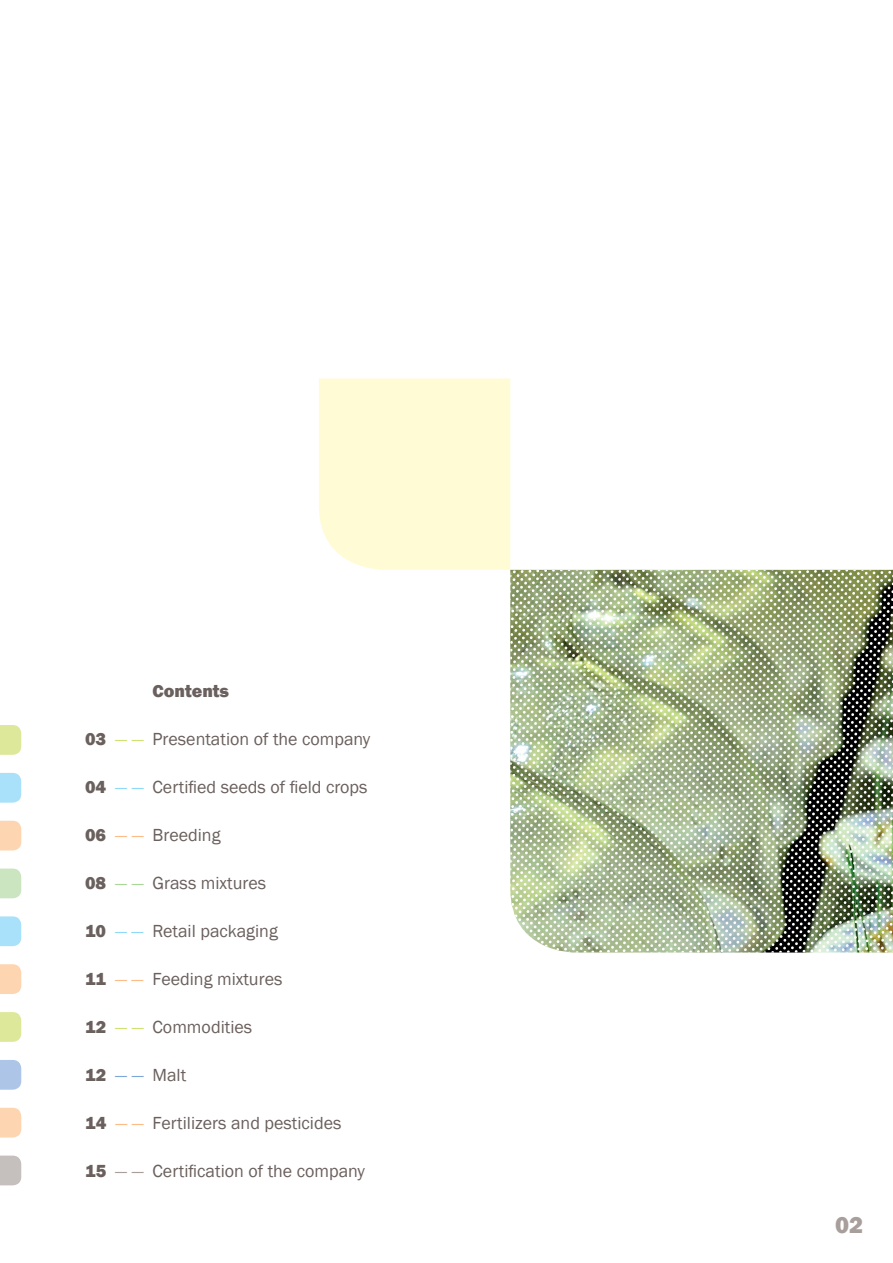
<style>
.page{position:relative;width:893px;height:1263px;background:#fff}
.page>*{position:absolute;margin:0;border:0;box-sizing:border-box;transform-origin:0 0}
.t1{font:800 24px "Franklin Gothic";color:#a89f9d}
.t2{font:18px "Franklin Gothic";color:#6a605d}
.t3{font:800 18px "Franklin Gothic";color:#6a605d}
.s1{font-weight:800}
.s2{color:#d1e073}
.s3{color:#8ed8f8}
.s4{color:#fcbc86}
.s5{color:#abd69b}
.s6{color:#7da7d8}
.s7{color:#a89f9d}
</style>
<div class="page">
<svg style="left:0;top:725px;width:21px;height:30px"></svg>
<svg style="left:0;top:773px;width:21px;height:30px"></svg>
<svg style="left:0;top:821px;width:21px;height:29px"></svg>
<svg style="left:0;top:868px;width:21px;height:30px"></svg>
<svg style="left:0;top:916px;width:21px;height:30px"></svg>
<svg style="left:0;top:964px;width:21px;height:30px"></svg>
<svg style="left:0;top:1012px;width:21px;height:30px"></svg>
<svg style="left:0;top:1060px;width:21px;height:30px"></svg>
<svg style="left:0;top:1108px;width:21px;height:29px"></svg>
<svg style="left:0;top:1155px;width:21px;height:30px"></svg>
<svg style="left:510px;top:590px;width:383px;height:322px;background:#acba92"></svg>
<svg style="left:514px;top:594px;width:379px;height:328px;background:#acba92"></svg>
<svg style="left:518px;top:598px;width:375px;height:330px;background:#acbb94"></svg>
<svg style="left:525px;top:605px;width:368px;height:331px;background:#aab891"></svg>
<svg style="left:529px;top:609px;width:364px;height:330px;background:#a9b78f"></svg>
<svg style="left:533px;top:613px;width:360px;height:329px;background:#acbb93"></svg>
<svg style="left:540px;top:620px;width:353px;height:326px;background:#aab991"></svg>
<svg style="left:544px;top:624px;width:349px;height:323px;background:#a9b890"></svg>
<svg style="left:548px;top:628px;width:345px;height:321px;background:#aab992"></svg>
<svg style="left:555px;top:635px;width:338px;height:316px;background:#a8b892"></svg>
<svg style="left:559px;top:639px;width:334px;height:313px;background:#a6b690"></svg>
<svg style="left:563px;top:643px;width:330px;height:309px;background:#a7b590"></svg>
<svg style="left:567px;top:647px;width:326px;height:305px;background:#a7b690"></svg>
<svg style="left:570px;top:651px;width:323px;height:301px;background:#abba94"></svg>
<svg style="left:574px;top:654px;width:319px;height:298px;background:#aab993"></svg>
<svg style="left:578px;top:658px;width:315px;height:294px;background:#abba94"></svg>
<svg style="left:582px;top:662px;width:311px;height:290px;background:#a9b893"></svg>
<svg style="left:585px;top:666px;width:308px;height:286px;background:#abba94"></svg>
<svg style="left:589px;top:669px;width:304px;height:283px;background:#a8b791"></svg>
<svg style="left:593px;top:673px;width:300px;height:279px;background:#a8b690"></svg>
<svg style="left:597px;top:677px;width:296px;height:275px;background:#a8b68f"></svg>
<svg style="left:601px;top:681px;width:292px;height:271px;background:#a8b68f"></svg>
<svg style="left:604px;top:684px;width:289px;height:268px;background:#a5b38d"></svg>
<svg style="left:608px;top:688px;width:285px;height:264px;background:#a3b18c"></svg>
<svg style="left:612px;top:692px;width:281px;height:260px;background:#a3b08c"></svg>
<svg style="left:616px;top:696px;width:277px;height:256px;background:#a4b18d"></svg>
<svg style="left:619px;top:699px;width:274px;height:253px;background:#a5b28f"></svg>
<svg style="left:623px;top:703px;width:270px;height:249px;background:#a5b28f"></svg>
<svg style="left:627px;top:707px;width:266px;height:245px;background:#a4b28e"></svg>
<svg style="left:631px;top:711px;width:262px;height:241px"></svg>
<svg style="left:634px;top:714px;width:259px;height:238px;background:#a3b18e"></svg>
<svg style="left:638px;top:718px;width:255px;height:234px;background:#a3b18f"></svg>
<svg style="left:642px;top:722px;width:251px;height:230px;background:#a3b08f"></svg>
<svg style="left:646px;top:726px;width:247px;height:226px"></svg>
<svg style="left:649px;top:729px;width:244px;height:223px;background:#a5b392"></svg>
<svg style="left:653px;top:733px;width:240px;height:219px;background:#a5b393"></svg>
<svg style="left:657px;top:737px;width:236px;height:215px;background:#a6b495"></svg>
<svg style="left:661px;top:741px;width:232px;height:211px"></svg>
<svg style="left:664px;top:744px;width:229px;height:208px;background:#a6b498"></svg>
<svg style="left:668px;top:748px;width:225px;height:204px;background:#a6b499"></svg>
<img style="left:672px;top:752px;width:221px;height:200px">
<div style="left:319px;top:378px;width:191px;height:192px;background:#fffcd5"></div>
<p class="t3" style="left:153px;top:680px;width:78px">Contents</p>
<p class="t2" style="left:85px;top:728px;width:287px"><span class="s1">03</span> <span class="s2">— —</span> Presentation of the company</p>
<p class="t2" style="left:85px;top:776px;width:284px"><span class="s1">04</span> <span class="s3">— —</span> Certified seeds of field crops</p>
<p class="t2" style="left:85px;top:824px;width:137px"><span class="s1">06</span> <span class="s4">— —</span> Breeding</p>
<p class="t2" style="left:85px;top:872px;width:183px"><span class="s1">08</span> <span class="s5">— —</span> Grass mixtures</p>
<p class="t2" style="left:85px;top:920px;width:194px"><span class="s1">10</span> <span class="s3">— —</span> Retail packaging</p>
<p class="t2" style="left:85px;top:968px;width:199px"><span class="s1">11</span> <span class="s4">— —</span> Feeding mixtures</p>
<p class="t2" style="left:85px;top:1016px;width:169px"><span class="s1">12</span> <span class="s2">— —</span> Commodities</p>
<p class="t2" style="left:85px;top:1064px;width:103px"><span class="s1">12</span> <span class="s6">— —</span> Malt</p>
<p class="t2" style="left:85px;top:1112px;width:258px"><span class="s1">14</span> <span class="s4">— —</span> Fertilizers and pesticides</p>
<p class="t2" style="left:85px;top:1160px;width:282px"><span class="s1">15</span> <span class="s7">— —</span> Certification of the company</p>
<h1 class="t1" style="left:835px;top:1211px;width:30px">02</h1>
</div>
